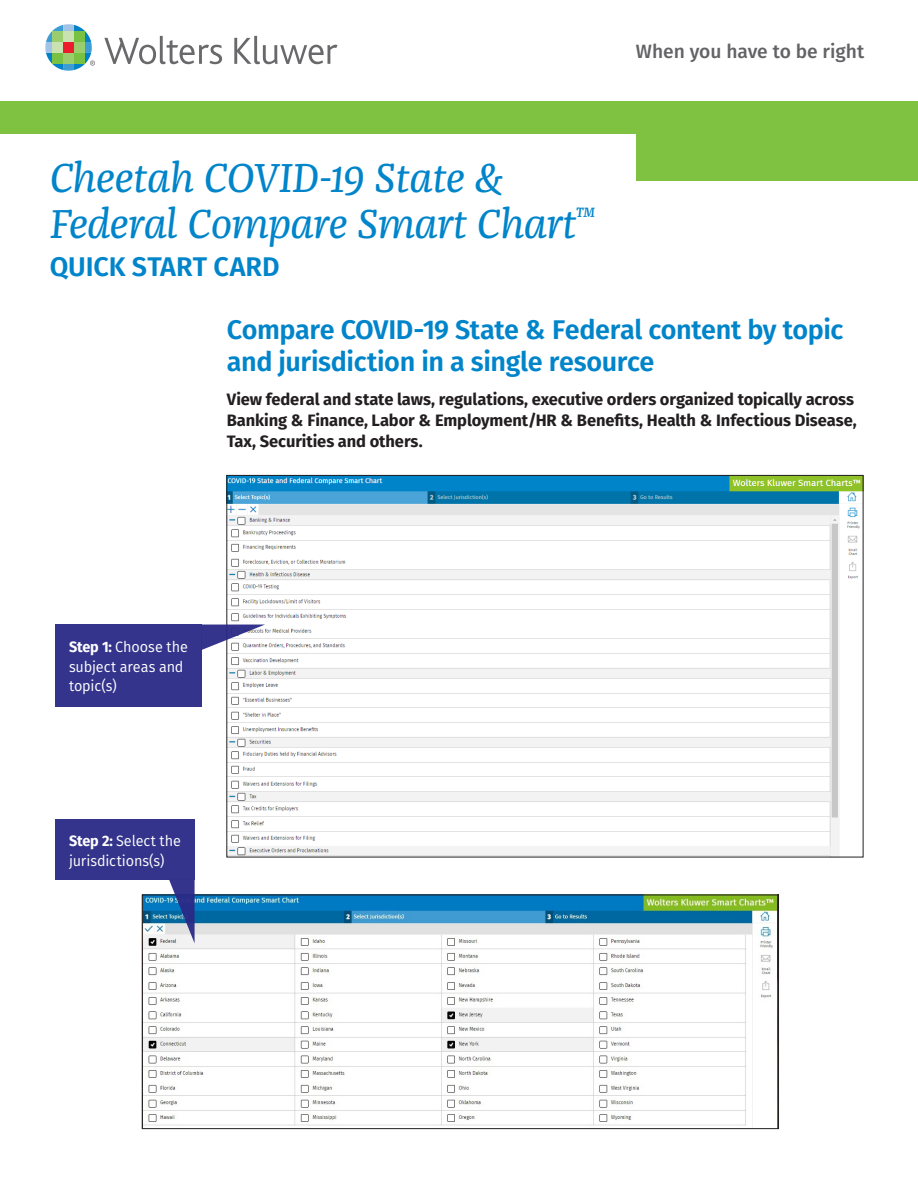
<style>
.page{position:relative;width:918px;height:1188px;background:#fff}
.page>*{position:absolute;margin:0;border:0;box-sizing:border-box;transform-origin:0 0}
.t1{font:italic 42px/46.5px "Franziska Pro";letter-spacing:-.02em;color:#0084ca}
.t2{font:600 27px/32.4px "Fira Sans";letter-spacing:-.015em;color:#0084ca}
.t3{font:500 19.2px "Fira Sans";color:#636366}
.t4{font:700 16.5px/21px "Fira Sans";letter-spacing:-.005em;color:#231f20}
.t5{font:15px/19.5px "Fira Sans";letter-spacing:-.005em;color:#fff;scale:.96 1}
.s1{font-weight:700}
</style>
<div class="page">
<div style="left:0;top:102px;width:918px;height:79px;background:#7fc241"></div>
<div style="left:0;top:134px;width:636px;height:73px;background:#fff"></div>
<svg style="left:104px;top:36px;width:118px;height:28px"></svg>
<svg style="left:234px;top:36px;width:104px;height:28px"></svg>
<svg style="left:45px;top:24px;width:50px;height:47px"></svg>
<img style="left:228px;top:477px;width:634px;height:379px">
<img style="left:144px;top:897px;width:633px;height:230px">
<div style="left:142px;top:895px;width:637px;height:234px;border:1px solid #231f20"></div>
<div style="left:56px;top:819px;width:139px;height:61px;background:#34348c"></div>
<svg style="left:202px;top:625px;width:63px;height:25px"></svg>
<div style="left:56px;top:625px;width:146px;height:82px;background:#34348c"></div>
<svg style="left:169px;top:880px;width:26px;height:63px;background:#6076ad"></svg>
<p class="t3" style="left:636px;top:36px;width:230px">When you have to be right</p>
<p class="t1" style="left:50px;top:154px;width:546px">Cheetah COVID-19 State &amp;<br>Federal Compare Smart Chart<sup>™</sup></p>
<p class="t2" style="left:50px;top:249px;width:231px">QUICK START CARD</p>
<p class="t2" style="left:227px;top:311px;width:618px">Compare COVID-19 State &amp; Federal content by topic and jurisdiction in a single resource</p>
<p class="t4" style="left:227px;top:388px;width:632px">View federal and state laws, regulations, executive orders organized topically across<br>Banking &amp; Finance, Labor &amp; Employment/HR &amp; Benefits, Health &amp; Infectious Disease,<br>Tax, Securities and others.</p>
<p class="t5" style="left:69px;top:637px;width:125px"><span class="s1">Step 1:</span> Choose the subject areas and topic(s)</p>
<p class="t5" style="left:69px;top:831px;width:118px"><span class="s1">Step 2:</span> Select the jurisdictions(s)</p>
</div>
